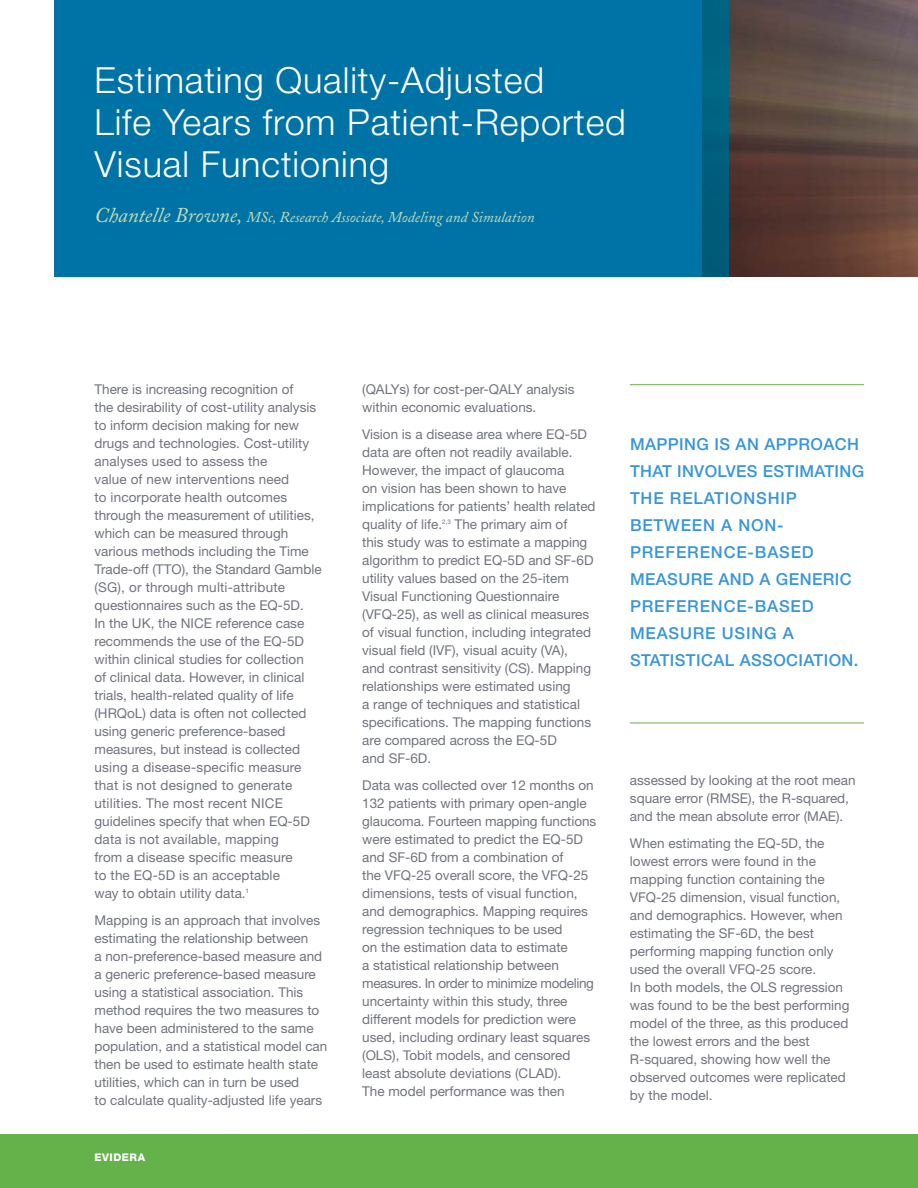
<style>
.page{position:relative;width:918px;height:1188px;background:#fff}
.page>*{position:absolute;margin:0;border:0;box-sizing:border-box;transform-origin:0 0}
.t1{font:300 36px/42px "Helvetica Neue";letter-spacing:.025em;color:#fff}
.t2{font:500 16.5px/27px "Helvetica Neue";letter-spacing:.025em;color:#3996db}
.t3{font:15px "Adobe Caslon Italic Os F";color:#c8ddb7}
.t4{font:13.5px/18px "Helvetica Neue";color:#71747e}
.t5{font:800 10.5px "Helvetica Neue";letter-spacing:.05em;color:#fff}
.s1{font-size:21px}
</style>
<div class="page">
<div style="left:0;top:1134px;width:918px;height:54px;background:#64b249"></div>
<img style="left:729px;top:0;width:189px;height:277px">
<div style="left:54px;top:0;width:648px;height:277px;background:#0073a6"></div>
<div style="left:702px;top:0;width:27px;height:277px;background:#00607e"></div>
<hr style="left:630px;top:384px;width:234px;height:1px;background:#64b249">
<hr style="left:630px;top:723px;width:234px;height:1px;background:#64b249">
<h1 class="t1" style="left:94px;top:63px;width:533px">Estimating Quality-Adjusted<br>Life Years from Patient-Reported<br>Visual Functioning</h1>
<p class="t3" style="left:94px;top:211px;width:441px"><span class="s1">Chantelle Browne,</span> MSc, Research Associate, Modeling and Simulation</p>
<p class="t4" style="left:94px;top:382px;width:229px">There is increasing recognition of<br>the desirability of cost-utility analysis to inform decision making for new drugs and technologies. Cost-utility analyses used to assess the<br>value of new interventions need<br>to incorporate health outcomes through the measurement of utilities, which can be measured through various methods including the Time Trade-off (TTO), the Standard Gamble (SG), or through multi-attribute questionnaires such as the EQ-5D.<br>In the UK, the NICE reference case recommends the use of the EQ-5D within clinical studies for collection<br>of clinical data. However, in clinical trials, health-related quality of life (HRQoL) data is often not collected using generic preference-based measures, but instead is collected using a disease-specific measure that is not designed to generate utilities. The most recent NICE guidelines specify that when EQ-5D data is not available, mapping<br>from a disease specific measure<br>to the EQ-5D is an acceptable<br>way to obtain utility data.<sup>1</sup></p>
<p class="t4" style="left:94px;top:913px;width:234px">Mapping is an approach that involves estimating the relationship between<br>a non-preference-based measure and a generic preference-based measure using a statistical association. This method requires the two measures to have been administered to the same population, and a statistical model can then be used to estimate health state utilities, which can in turn be used<br>to calculate quality-adjusted life years</p>
<p class="t5" style="left:94px;top:1153px;width:52px">EVIDERA</p>
<p class="t4" style="left:362px;top:382px;width:214px">(QALYs) for cost-per-QALY analysis within economic evaluations.</p>
<p class="t4" style="left:362px;top:427px;width:235px">Vision is a disease area where EQ-5D data are often not readily available.<br>However, the impact of glaucoma<br>on vision has been shown to have implications for patients’ health related quality of life.<sup>2,3</sup> The primary aim of<br>this study was to estimate a mapping algorithm to predict EQ-5D and SF-6D utility values based on the 25-item Visual Functioning Questionnaire (VFQ-25), as well as clinical measures of visual function, including integrated visual field (IVF), visual acuity (VA),<br>and contrast sensitivity (CS). Mapping relationships were estimated using<br>a range of techniques and statistical specifications. The mapping functions are compared across the EQ-5D<br>and SF-6D.</p>
<p class="t4" style="left:362px;top:778px;width:235px">Data was collected over 12 months on 132 patients with primary open-angle glaucoma. Fourteen mapping functions were estimated to predict the EQ-5D and SF-6D from a combination of<br>the VFQ-25 overall score, the VFQ-25 dimensions, tests of visual function, and demographics. Mapping requires regression techniques to be used<br>on the estimation data to estimate<br>a statistical relationship between measures. In order to minimize modeling uncertainty within this study, three different models for prediction were used, including ordinary least squares (OLS), Tobit models, and censored least absolute deviations (CLAD).<br>The model performance was then</p>
<p class="t4" style="left:630px;top:773px;width:227px">assessed by looking at the root mean square error (RMSE), the R-squared, and the mean absolute error (MAE).</p>
<p class="t2" style="left:630px;top:432px;width:236px">MAPPING IS AN APPROACH<br>THAT INVOLVES ESTIMATING<br>THE RELATIONSHIP<br>BETWEEN A NON-<br>PREFERENCE-BASED<br>MEASURE AND A GENERIC<br>PREFERENCE-BASED<br>MEASURE USING A<br>STATISTICAL ASSOCIATION.</p>
<p class="t4" style="left:630px;top:836px;width:221px">When estimating the EQ-5D, the lowest errors were found in the mapping function containing the<br>VFQ-25 dimension, visual function, and demographics. However, when estimating the SF-6D, the best performing mapping function only used the overall VFQ-25 score.<br>In both models, the OLS regression was found to be the best performing model of the three, as this produced the lowest errors and the best<br>R-squared, showing how well the observed outcomes were replicated by the model.</p>
</div>
